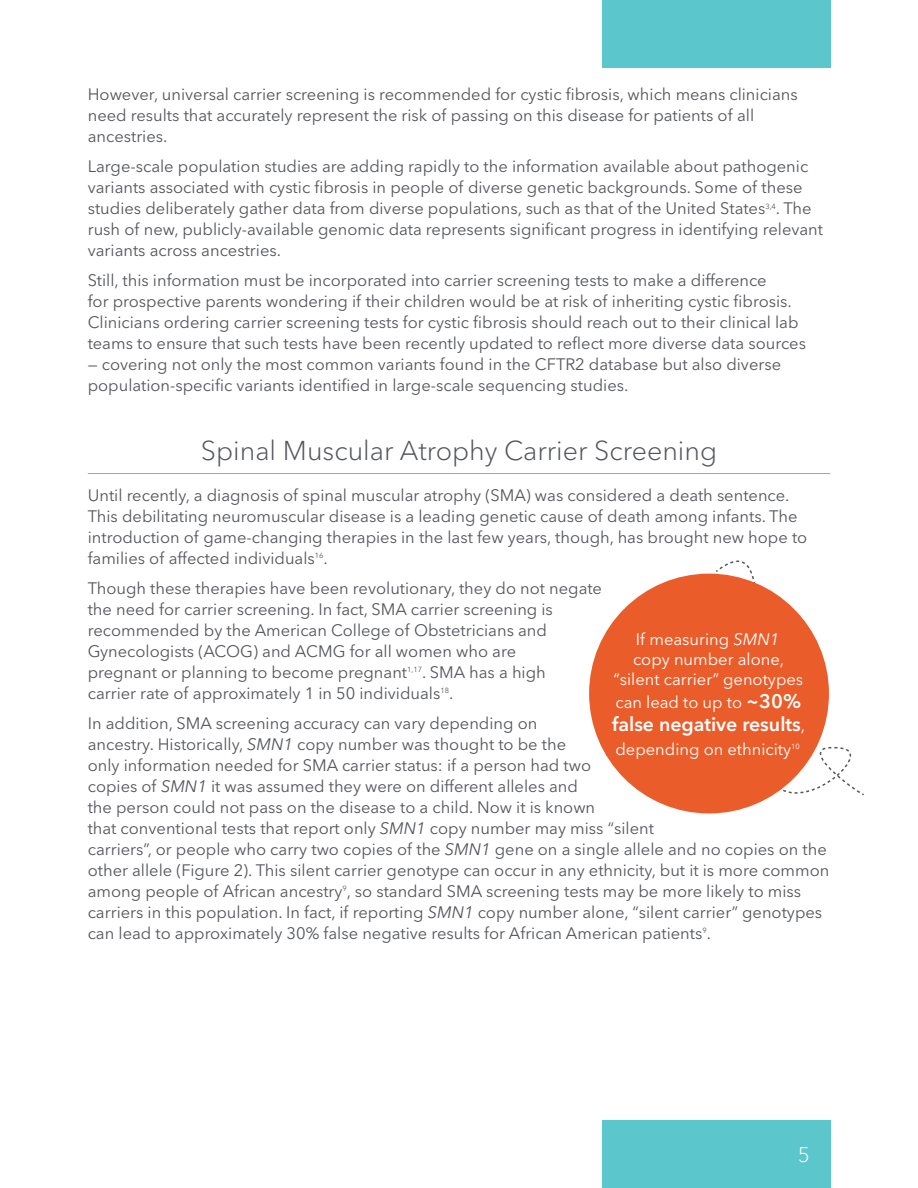
<style>
.page{position:relative;width:918px;height:1188px;background:#fff}
.page>*{position:absolute;margin:0;border:0;box-sizing:border-box;transform-origin:0 0}
.Heading_-_grey{font:300 27px "Avenir Next LT Pro";color:#54565b}
.t1{font:300 21px "Avenir Next LT Pro";color:#fff}
.Page_Title{font:600 19.5px "Avenir Next LT Pro";color:#fff}
.Body{font:16.5px/21px "Avenir Next LT Pro";color:#54565b}
.Page_Title-2{font:16.5px/19.8px "Avenir Next LT Pro";color:#fff;text-align:center}
.Body-2{font:7.35px "Avenir Next LT Pro";color:#54565b}
.Page_Title-3{font:7.35px "Avenir Next LT Pro";color:#fff}
.s1{font-style:italic}
.s2{font-weight:600;font-size:19.5px}
.s3{font-weight:400;font-size:16.5px}
</style>
<div class="page">
<div style="left:602px;top:1120px;width:228px;height:68px;background:#5bc6cc"></div>
<div style="left:602px;top:0;width:228px;height:68px;background:#5bc6cc"></div>
<hr style="left:88px;top:473px;width:742px;height:1px;background:#5bc6cc">
<svg style="left:714px;top:560px;width:150px;height:254px"></svg>
<div style="left:589px;top:574px;width:240px;height:239px;background:#ea5d2b;border-radius:50%"></div>
<p class="Body" style="left:88px;top:84px;width:712px">However, universal carrier screening is recommended for cystic fibrosis, which means clinicians need results that accurately represent the risk of passing on this disease for patients of all ancestries.</p>
<p class="Body" style="left:88px;top:156px;width:722px">Large-scale population studies are adding rapidly to the information available about pathogenic variants associated with cystic fibrosis in people of diverse genetic backgrounds. Some of these studies deliberately gather data from diverse populations, such as that of the United States</p>
<p class="Body" style="left:88px;top:198px;width:737px;text-indent:688px">. The rush of new, publicly-available genomic data represents significant progress in identifying relevant variants across ancestries.</p>
<p class="Body" style="left:88px;top:270px;width:720px">Still, this information must be incorporated into carrier screening tests to make a difference<br>for prospective parents wondering if their children would be at risk of inheriting cystic fibrosis.<br>Clinicians ordering carrier screening tests for cystic fibrosis should reach out to their clinical lab teams to ensure that such tests have been recently updated to reflect more diverse data sources</p>
<p class="Body" style="left:88px;top:354px;width:695px">— covering not only the most common variants found in the CFTR2 database but also diverse population-specific variants identified in large-scale sequencing studies.</p>
<p class="Body-2" style="left:765px;top:202px;width:12px">3,4</p>
<p class="Heading_-_grey" style="left:201px;top:434px;width:518px">Spinal Muscular Atrophy Carrier Screening</p>
<p class="Body" style="left:88px;top:485px;width:721px">Until recently, a diagnosis of spinal muscular atrophy (SMA) was considered a death sentence.<br>This debilitating neuromuscular disease is a leading genetic cause of death among infants. The introduction of game-changing therapies in the last few years, though, has brought new hope to families of affected individuals</p>
<p class="Body-2" style="left:315px;top:551px;width:10px">16</p>
<p class="Body" style="left:324px;top:548px;width:6px">.</p>
<p class="Body" style="left:88px;top:578px;width:516px">Though these therapies have been revolutionary, they do not negate the need for carrier screening. In fact, SMA carrier screening is recommended by the American College of Obstetricians and Gynecologists (ACOG) and ACMG for all women who are<br>pregnant or planning to become pregnant</p>
<p class="Page_Title-2" style="left:613px;top:629px;width:191px">If measuring <span class="s1">SMN1<br></span>copy number alone, “silent carrier” genotypes</p>
<p class="Page_Title-2" style="left:616px;top:692px;width:187px">can lead to up to <span class="s2">~30%</span></p>
<p class="Page_Title" style="left:612px;top:713px;width:195px">false negative results<span class="s3">,</span></p>
<p class="Page_Title-2" style="left:615px;top:739px;width:177px">depending on ethnicity</p>
<p class="Page_Title-3" style="left:791px;top:742px;width:10px">10</p>
<p class="Body" style="left:88px;top:662px;width:460px;text-indent:334px">. SMA has a high carrier rate of approximately 1 in 50 individuals</p>
<p class="Body-2" style="left:407px;top:665px;width:16px">1,17</p>
<p class="Body-2" style="left:440px;top:686px;width:10px">18</p>
<p class="Body" style="left:449px;top:683px;width:6px">.</p>
<p class="Body" style="left:88px;top:713px;width:743px">In addition, SMA screening accuracy can vary depending on<br>ancestry. Historically, <span class="s1">SMN1</span> copy number was thought to be the<br>only information needed for SMA carrier status: if a person had two<br>copies of <span class="s1">SMN1</span> it was assumed they were on different alleles and<br>the person could not pass on the disease to a child. Now it is known<br>that conventional tests that report only <span class="s1">SMN1</span> copy number may miss “silent<br>carriers”, or people who carry two copies of the <span class="s1">SMN1</span> gene on a single allele and no copies on the other allele (Figure 2). This silent carrier genotype can occur in any ethnicity, but it is more common among people of African ancestry , so standard SMA screening tests may be more likely to miss</p>
<p class="Body-2" style="left:343px;top:884px;width:6px">9</p>
<p class="Body" style="left:88px;top:902px;width:736px">carriers in this population. In fact, if reporting <span class="s1">SMN1</span> copy number alone, “silent carrier” genotypes can lead to approximately 30% false negative results for African American patients .</p>
<p class="Body-2" style="left:702px;top:926px;width:6px">9</p>
<p class="t1" style="left:798px;top:1142px;width:14px">5</p>
</div>
